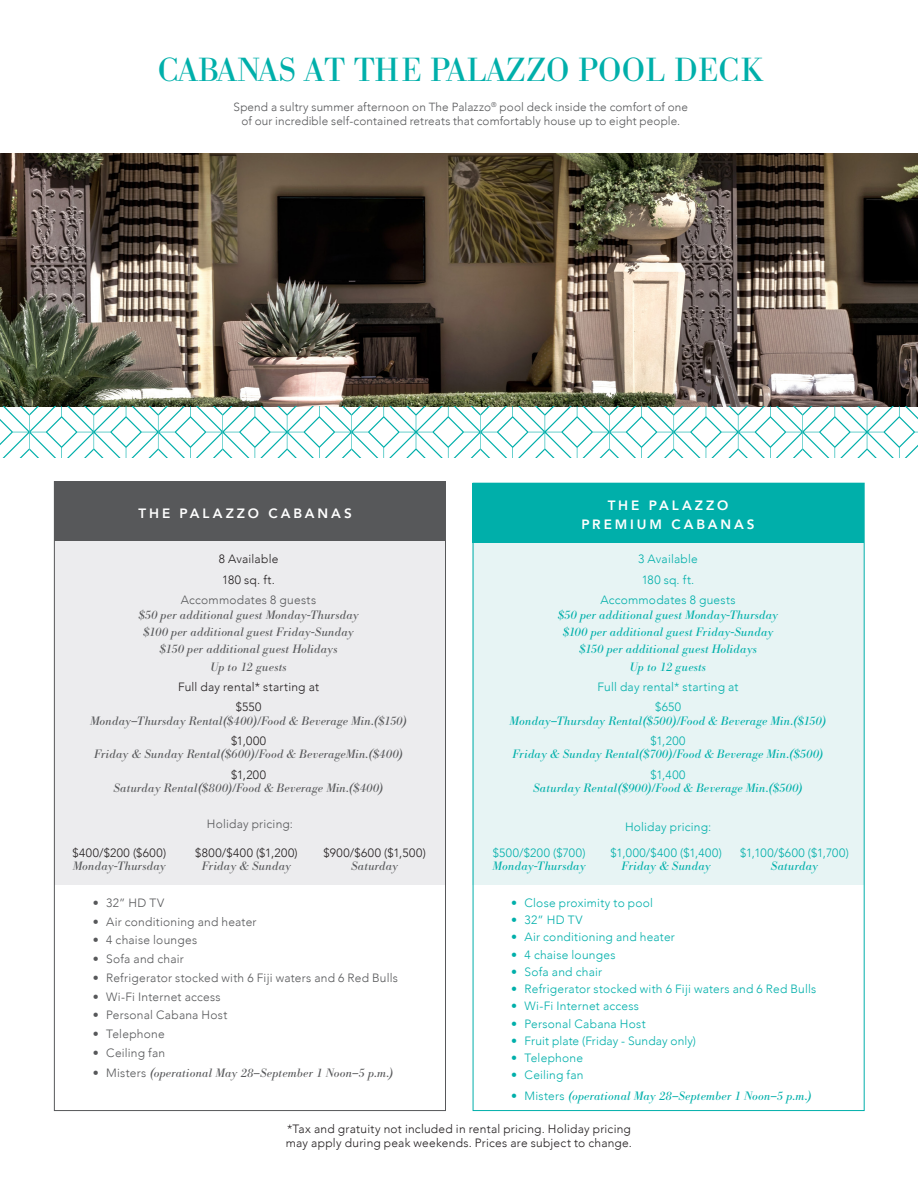
<style>
.page{position:relative;width:918px;height:1188px;background:#fff}
.page>*{position:absolute;margin:0;border:0;box-sizing:border-box;transform-origin:0 0}
.t1{font:33px "Bodoni BE";color:#00afaa}
.t2{font:800 13.5px/19.5px "Avenir";letter-spacing:.215em;color:#fff;text-align:center}
.t3{font:italic 12px/13.5px "Bodoni BE";letter-spacing:.02em;color:#57585a;text-align:center}
.t4{font:italic 12px/13.5px "Bodoni BE";letter-spacing:.02em;color:#00afaa;text-align:center}
.t5{font:300 12px "Avenir";letter-spacing:.02em;color:#00afaa}
.t6{font:300 12px "Avenir";letter-spacing:.02em;color:#57585a}
.t7{font:300 12px/13.5px "Avenir";letter-spacing:.02em;color:#231f20}
.t8{font:300 12px/13.5px "Avenir";letter-spacing:.05em;color:#231f20;text-align:center}
.t9{font:300 12px/13.5px "Avenir";letter-spacing:.06em;color:#00afaa;text-align:center}
.t10{font:300 12px/13.5px "Avenir";letter-spacing:.045em;color:#00afaa}
.t11{font:300 12px/13.5px "Avenir";letter-spacing:.05em;color:#00afaa;text-align:center}
.t12{font:300 11.7px/13.5px "Avenir";letter-spacing:.01em;color:#57585a;text-align:center}
.s1{font-family:"Avenir";font-weight:300;font-style:normal}
.s2{font-family:"Avenir";font-weight:300;font-style:normal;color:#231f20}
.s3{font-family:"Bodoni BE";font-weight:400;font-style:italic;color:#57585a}
.s4{font-family:"Bodoni BE";font-weight:400;font-style:italic}
</style>
<div class="page">
<div style="left:472px;top:534px;width:392px;height:351px;background:#e7f4f4"></div>
<div style="left:54px;top:533px;width:392px;height:352px;background:#ececee"></div>
<img style="left:0;top:154px;width:918px;height:253px">
<svg style="left:0;top:407px;width:918px;height:50px"></svg>
<div style="left:472px;top:483px;width:392px;height:59px;background:#00afaa"></div>
<div style="left:54px;top:481px;width:392px;height:59px;background:#57585a"></div>
<p class="t1" style="left:158px;top:51px;width:607px">CABANAS AT THE PALAZZO POOL DECK</p>
<p class="t12" style="left:234px;top:100px;width:456px">Spend a sultry summer afternoon on The Palazzo<sup>®</sup> pool deck inside the comfort of one of our incredible self-contained retreats that comfortably house up to eight people.</p>
<p class="t2" style="left:139px;top:503px;width:215px">THE PALAZZO CABANAS</p>
<p class="t7" style="left:219px;top:553px;width:61px">8 Available</p>
<p class="t7" style="left:222px;top:573px;width:54px">180 sq. ft.</p>
<p class="t3" style="left:138px;top:593px;width:222px;line-height:15px"><span class="s1">Accommodates 8 guests<br></span>$50 per additional guest Monday-Thursday</p>
<p class="t3" style="left:143px;top:626px;width:212px">$100 per additional guest Friday-Sunday</p>
<p class="t3" style="left:160px;top:643px;width:180px">$150 per additional guest Holidays</p>
<p class="t3" style="left:210px;top:660px;width:78px">Up to 12 guests</p>
<p class="t7" style="left:178px;top:680px;width:143px">Full day rental* starting at</p>
<p class="t3" style="left:90px;top:701px;width:319px"><span class="s2">$550<br></span>Monday–Thursday Rental($400)/Food &amp; Beverage Min.($150)</p>
<p class="t3" style="left:94px;top:735px;width:311px"><span class="s2">$1,000<br></span>Friday &amp; Sunday Rental($600)/Food &amp; BeverageMin.($400)</p>
<p class="t3" style="left:113px;top:768px;width:272px"><span class="s2">$1,200<br></span>Saturday Rental($800)/Food &amp; Beverage Min.($400)</p>
<p class="t2" style="left:581px;top:495px;width:175px">THE PALAZZO<br>PREMIUM CABANAS</p>
<p class="t5" style="left:638px;top:552px;width:61px">3 Available</p>
<p class="t5" style="left:642px;top:572px;width:54px">180 sq. ft.</p>
<p class="t4" style="left:558px;top:593px;width:222px;line-height:15px"><span class="s1">Accommodates 8 guests<br></span>$50 per additional guest Monday-Thursday</p>
<p class="t4" style="left:563px;top:626px;width:212px">$100 per additional guest Friday-Sunday</p>
<p class="t4" style="left:579px;top:643px;width:180px">$150 per additional guest Holidays</p>
<p class="t4" style="left:630px;top:660px;width:78px">Up to 12 guests</p>
<p class="t5" style="left:598px;top:680px;width:143px">Full day rental* starting at</p>
<p class="t4" style="left:510px;top:701px;width:318px"><span class="s1">$650<br></span>Monday–Thursday Rental($500)/Food &amp; Beverage Min.($150)</p>
<p class="t4" style="left:512px;top:735px;width:313px"><span class="s1">$1,200<br></span>Friday &amp; Sunday Rental($700)/Food &amp; Beverage Min.($500)</p>
<p class="t4" style="left:533px;top:768px;width:271px"><span class="s1">$1,400<br></span>Saturday Rental($900)/Food &amp; Beverage Min.($500)</p>
<p class="t6" style="left:207px;top:817px;width:88px">Holiday pricing:</p>
<p class="t5" style="left:625px;top:820px;width:88px">Holiday pricing:</p>
<p class="t8" style="left:195px;top:846px;width:104px">$800/$400 ($1,200)<br><span class="s3">Friday &amp; Sunday</span></p>
<p class="t9" style="left:611px;top:846px;width:113px">$1,000/$400 ($1,400)<br><span class="s4">Friday &amp; Sunday</span></p>
<p class="t8" style="left:72px;top:846px;width:95px;text-align:left">$400/$200 ($600)<br><span class="s3">Monday-Thursday</span></p>
<p class="t10" style="left:493px;top:846px;width:95px">$500/$200 ($700)<br><span class="s4">Monday-Thursday</span></p>
<p class="t8" style="left:324px;top:846px;width:104px">$900/$600 ($1,500)<br><span class="s3">Saturday</span></p>
<p class="t11" style="left:740px;top:846px;width:110px">$1,100/$600 ($1,700)<br><span class="s4">Saturday</span></p>
<p class="t6" style="left:93px;top:896px;width:73px">• 32” HD TV</p>
<p class="t6" style="left:93px;top:914px;width:165px">• Air conditioning and heater</p>
<p class="t6" style="left:93px;top:933px;width:106px">• 4 chaise lounges</p>
<p class="t6" style="left:93px;top:952px;width:93px">• Sofa and chair</p>
<p class="t6" style="left:93px;top:971px;width:307px">• Refrigerator stocked with 6 Fiji waters and 6 Red Bulls</p>
<p class="t6" style="left:93px;top:989px;width:129px">• Wi-Fi Internet access</p>
<p class="t6" style="left:93px;top:1008px;width:136px">• Personal Cabana Host</p>
<p class="t6" style="left:93px;top:1027px;width:73px">• Telephone</p>
<p class="t6" style="left:93px;top:1046px;width:74px">• Ceiling fan</p>
<p class="t3" style="left:93px;top:1067px;width:302px"><span class="s1">• Misters</span> (operational May 28–September 1 Noon–5 p.m.)</p>
<p class="t5" style="left:511px;top:896px;width:143px">• Close proximity to pool</p>
<p class="t5" style="left:511px;top:913px;width:73px">• 32” HD TV</p>
<p class="t5" style="left:511px;top:930px;width:165px">• Air conditioning and heater</p>
<p class="t5" style="left:511px;top:947px;width:106px">• 4 chaise lounges</p>
<p class="t5" style="left:511px;top:965px;width:93px">• Sofa and chair</p>
<p class="t5" style="left:511px;top:982px;width:307px">• Refrigerator stocked with 6 Fiji waters and 6 Red Bulls</p>
<p class="t5" style="left:511px;top:999px;width:129px">• Wi-Fi Internet access</p>
<p class="t5" style="left:511px;top:1016px;width:136px">• Personal Cabana Host</p>
<p class="t5" style="left:511px;top:1034px;width:186px">• Fruit plate (Friday - Sunday only)</p>
<p class="t5" style="left:511px;top:1051px;width:73px">• Telephone</p>
<p class="t5" style="left:511px;top:1068px;width:74px">• Ceiling fan</p>
<p class="t4" style="left:511px;top:1089px;width:302px"><span class="s1">• Misters</span> (operational May 28–September 1 Noon–5 p.m.)</p>
<p class="t7" style="left:286px;top:1122px;width:348px">*Tax and gratuity not included in rental pricing. Holiday pricing may apply during peak weekends. Prices are subject to change.</p>
</div>
